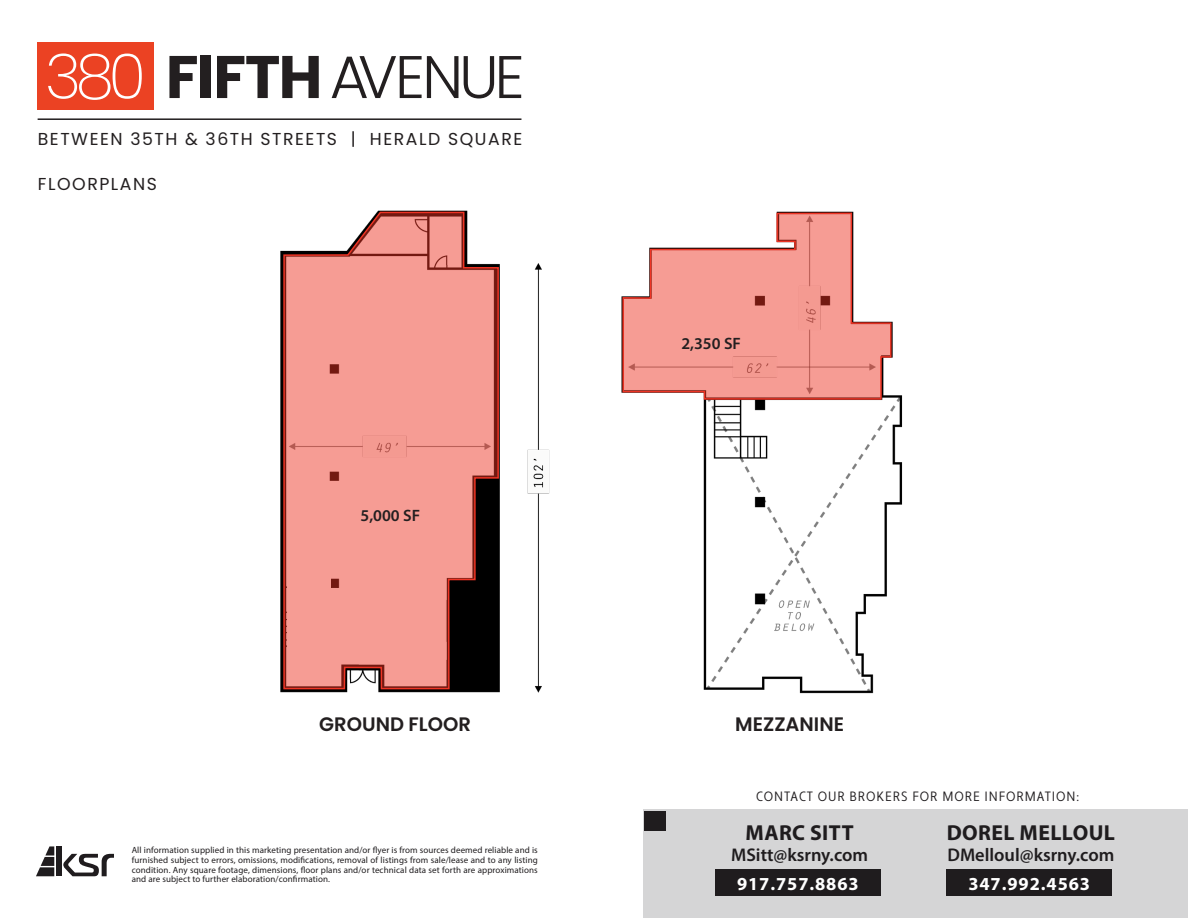
<style>
.page{position:relative;width:1188px;height:918px;background:#fff}
.page>*{position:absolute;margin:0;border:0;box-sizing:border-box;transform-origin:0 0}
.t1{font:300 60px "Poppins";letter-spacing:-.07em;color:#231f20}
.t2{font:700 21.75px "Myriad Pro";letter-spacing:.02em;color:#1f1c1e}
.t3{font:600 19.5px "Poppins";color:#231f20}
.t4{font:600 18.45px "Myriad Pro";color:#1f1c1e}
.t5{font:700 18.45px "Myriad Pro";letter-spacing:.05em;color:#fff}
.t6{font:17.25px "Poppins";letter-spacing:.09em;color:#231f20}
.t7{font:600 16.5px "Myriad Pro";color:#231f20}
.t8{font:condensed 13.5px "Apertura";letter-spacing:.07em;color:#1f1c1e}
.t9{font:9px/9.8px "Myriad Pro";letter-spacing:.01em;color:#1f1c1e;text-align:justify}
.s1{font-weight:200;font-size:62.55px;color:#fff}
.s2{font-weight:700}
</style>
<div class="page">
<img style="left:280px;top:210px;width:270px;height:483px">
<div style="left:38px;top:42px;width:116px;height:68px;background:#eb4223"></div>
<hr style="left:38px;top:118px;width:483px;height:2px;background:#231f20">
<svg style="left:63px;top:854px;width:51px;height:22px"></svg>
<div style="left:57px;top:846px;width:5px;height:30px;background:#1f1c1e"></div>
<svg style="left:36px;top:846px;width:18px;height:30px"></svg>
<div style="left:644px;top:809px;width:544px;height:109px;background:#d5d5d6"></div>
<div style="left:644px;top:811px;width:22px;height:20px;background:#1f1c1e"></div>
<div style="left:946px;top:869px;width:166px;height:27px;background:#1f1c1e"></div>
<div style="left:715px;top:869px;width:166px;height:27px;background:#1f1c1e"></div>
<img style="left:621px;top:211px;width:282px;height:483px">
<svg style="left:622px;top:212px;width:270px;height:188px"></svg>
<svg style="left:283px;top:211px;width:217px;height:479px;background:#db8c85"></svg>
<p class="t1" style="left:45px;top:42px;width:481px"><span class="s1">380</span> <span class="s2">FIFTH</span> AVENUE</p>
<p class="t6" style="left:38px;top:129px;width:486px">BETWEEN 35TH &amp; 36TH STREETS | HERALD SQUARE</p>
<p class="t6" style="left:38px;top:174px;width:121px">FLOORPLANS</p>
<p class="t7" style="left:361px;top:505px;width:61px">5,000 SF</p>
<p class="t7" style="left:681px;top:333px;width:61px">2,350 SF</p>
<p class="t3" style="left:319px;top:712px;width:153px">GROUND FLOOR</p>
<p class="t3" style="left:735px;top:712px;width:110px">MEZZANINE</p>
<p class="t8" style="left:756px;top:788px;width:324px">CONTACT OUR BROKERS FOR MORE INFORMATION:</p>
<p class="t9" style="left:132px;top:845px;width:408px">All information supplied in this marketing presentation and/or flyer is from sources deemed reliable and is furnished subject to errors, omissions, modifications, removal of listings from sale/lease and to any listing condition. Any square footage, dimensions, floor plans and/or technical data set forth are approximations and are subject to further elaboration/confirmation.</p>
<p class="t2" style="left:746px;top:818px;width:109px">MARC SITT</p>
<p class="t4" style="left:731px;top:843px;width:138px">MSitt@ksrny.com</p>
<p class="t5" style="left:737px;top:871px;width:123px">917.757.8863</p>
<p class="t2" style="left:947px;top:818px;width:170px">DOREL MELLOUL</p>
<p class="t4" style="left:947px;top:843px;width:168px">DMelloul@ksrny.com</p>
<p class="t5" style="left:968px;top:871px;width:123px">347.992.4563</p>
</div>
